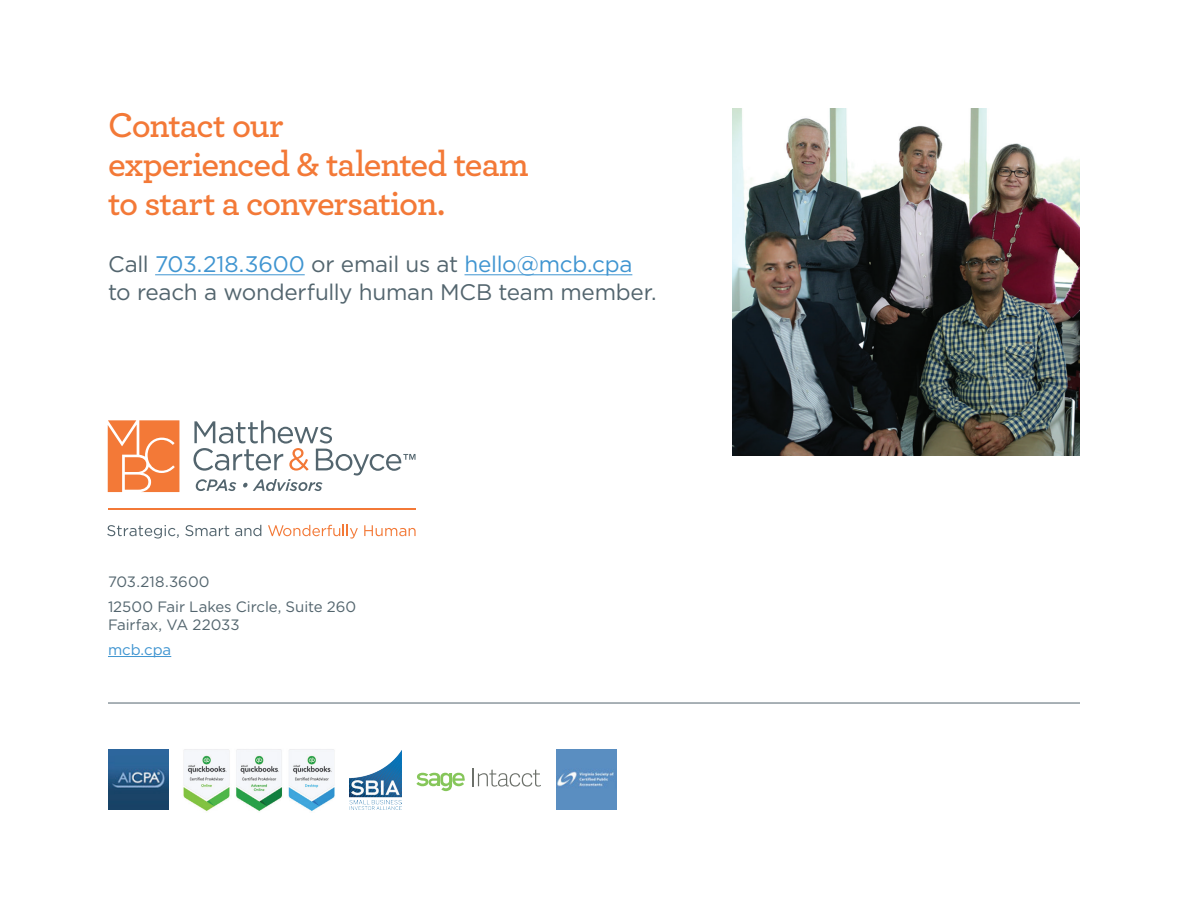
<style>
.page{position:relative;width:1188px;height:918px;background:#fff}
.page>*{position:absolute;margin:0;border:0;box-sizing:border-box;transform-origin:0 0}
.t1{font:600 36px/39px "Archer";letter-spacing:-.03em;color:#f37937}
.t2{font:22.5px/28.5px "Gotham";letter-spacing:-.01em;color:#53656e}
.t3{font:15px/24.8px "Gotham";letter-spacing:-.005em;color:#53656e}
.t4{font:15px "Gotham";letter-spacing:-.005em;color:#4095d1}
.s1{color:#4095d1}
</style>
<div class="page">
<hr style="left:155px;top:275px;width:150px;height:1px;background:#4095d1">
<hr style="left:465px;top:275px;width:167px;height:1px;background:#4095d1">
<img style="left:108px;top:749px;width:61px;height:61px">
<img style="left:183px;top:749px;width:152px;height:62px">
<svg style="left:416px;top:773px;width:49px;height:18px"></svg>
<svg style="left:473px;top:768px;width:68px;height:19px"></svg>
<img style="left:350px;top:751px;width:51px;height:59px">
<img style="left:556px;top:749px;width:61px;height:61px">
<svg style="left:108px;top:420px;width:71px;height:72px;background:#f48d55"></svg>
<svg style="left:193px;top:420px;width:223px;height:71px"></svg>
<svg style="left:107px;top:525px;width:72px;height:14px"></svg>
<svg style="left:185px;top:525px;width:44px;height:11px"></svg>
<svg style="left:235px;top:525px;width:26px;height:11px"></svg>
<svg style="left:268px;top:525px;width:90px;height:14px"></svg>
<svg style="left:364px;top:525px;width:52px;height:11px"></svg>
<hr style="left:108px;top:508px;width:308px;height:1px;background:#f37937">
<hr style="left:108px;top:656px;width:63px;height:1px;background:#4095d1">
<hr style="left:108px;top:703px;width:972px;height:1px;background:#53656e">
<img style="left:732px;top:108px;width:348px;height:348px">
<h1 class="t1" style="left:108px;top:103px;width:422px">Contact our<br>experienced &amp; talented team to start a conversation.</h1>
<p class="t2" style="left:108px;top:249px;width:550px">Call <span class="s1">703.218.3600</span> or email us at <span class="s1">hello@mcb.cpa </span>to reach a wonderfully human MCB team member.</p>
<p class="t3" style="left:108px;top:569px;width:250px">703.218.3600<br>12500 Fair Lakes Circle, Suite 260</p>
<p class="t3" style="left:108px;top:612px;width:133px">Fairfax, VA 22033</p>
<p class="t4" style="left:108px;top:641px;width:65px">mcb.cpa</p>
</div>
